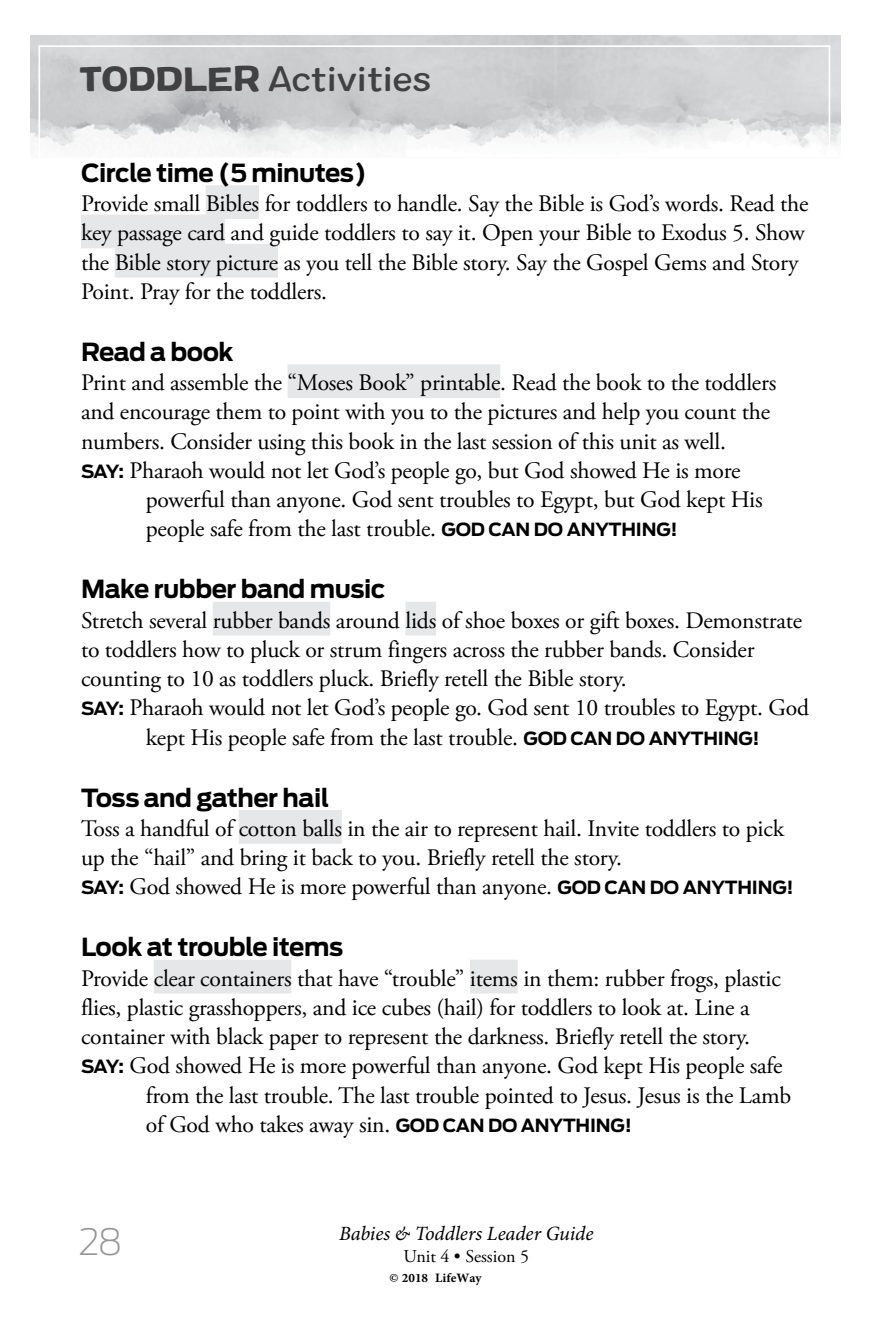
<style>
.page{position:relative;width:871px;height:1317px;background:#fff}
.page>*{position:absolute;margin:0;border:0;box-sizing:border-box;transform-origin:0 0}
.t1{font:200 36px "Antenna";color:#939598}
.t2{font:500 expanded 33.75px "Colby";letter-spacing:-.015em;color:#414042}
.t3{font:700 24.75px "Antenna";letter-spacing:-.02em;color:#000}
.t4{font:23.62px/29.2px "Adobe Garamond Pro";letter-spacing:-.01em;color:#000}
.t5{font:italic 20.25px "Minion Pro";letter-spacing:-.005em;color:#000}
.t6{font:18px "Adobe Garamond Pro";color:#000}
.t7{font:700 18px "Adobe Arabic";color:#000}
.s1{font-family:"Colby Ex Bld";font-weight:400;font-stretch:normal}
.s2{font-family:"Antenna";font-weight:700;font-size:18px}
</style>
<div class="page">
<img style="left:30px;top:35px;width:810px;height:121px">
<div style="left:38px;top:45px;width:792px;height:382px;border:2px solid #fff"></div>
<div style="left:206px;top:185px;width:53px;height:34px;background:#e6e7e8"></div>
<div style="left:81px;top:214px;width:144px;height:34px;background:#e6e7e8"></div>
<div style="left:115px;top:244px;width:163px;height:33px;background:#e6e7e8"></div>
<div style="left:288px;top:364px;width:212px;height:34px;background:#e6e7e8"></div>
<div style="left:213px;top:601px;width:117px;height:34px;background:#e6e7e8"></div>
<div style="left:405px;top:601px;width:31px;height:34px;background:#e6e7e8"></div>
<div style="left:239px;top:810px;width:103px;height:33px;background:#e6e7e8"></div>
<div style="left:154px;top:959px;width:137px;height:34px;background:#e6e7e8"></div>
<div style="left:470px;top:959px;width:48px;height:34px;background:#e6e7e8"></div>
<h2 class="t2" style="left:79px;top:58px;width:354px"><span class="s1">TODDLER</span> Activities</h2>
<p class="t3" style="left:81px;top:158px;width:287px">Circle time (5 minutes)</p>
<p class="t4" style="left:81px;top:190px;width:729px">Provide small Bibles for toddlers to handle. Say the Bible is God’s words. Read the key passage card and guide toddlers to say it. Open your Bible to Exodus 5. Show the Bible story picture as you tell the Bible story. Say the Gospel Gems and Story Point. Pray for the toddlers.</p>
<p class="t3" style="left:81px;top:337px;width:154px">Read a book</p>
<p class="t4" style="left:81px;top:369px;width:697px">Print and assemble the “Moses Book” printable. Read the book to the toddlers and encourage them to point with you to the pictures and help you count the numbers. Consider using this book in the last session of this unit as well.<br><span class="s2">SAY:</span> Pharaoh would not let God’s people go, but God showed He is more</p>
<p class="t4" style="left:146px;top:486px;width:618px">powerful than anyone. God sent troubles to Egypt, but God kept His people safe from the last trouble. <span class="s2">GOD CAN DO ANYTHING!</span></p>
<p class="t3" style="left:81px;top:574px;width:306px">Make rubber band music</p>
<p class="t4" style="left:81px;top:606px;width:722px">Stretch several rubber bands around lids of shoe boxes or gift boxes. Demonstrate</p>
<p class="t4" style="left:81px;top:635px;width:675px">to toddlers how to pluck or strum fingers across the rubber bands. Consider</p>
<p class="t4" style="left:81px;top:665px;width:547px">counting to 10 as toddlers pluck. Briefly retell the Bible story.</p>
<p class="t4" style="left:81px;top:694px;width:729px"><span class="s2">SAY:</span> Pharaoh would not let God’s people go. God sent 10 troubles to Egypt. God</p>
<p class="t4" style="left:146px;top:723px;width:615px">kept His people safe from the last trouble. <span class="s2">GOD CAN DO ANYTHING!</span></p>
<p class="t3" style="left:81px;top:782px;width:250px">Toss and gather hail</p>
<p class="t4" style="left:81px;top:814px;width:714px">Toss a handful of cotton balls in the air to represent hail. Invite toddlers to pick up the “hail” and bring it back to you. Briefly retell the story.<br><span class="s2">SAY:</span> God showed He is more powerful than anyone. <span class="s2">GOD CAN DO ANYTHING!</span></p>
<p class="t3" style="left:81px;top:932px;width:264px">Look at trouble items</p>
<p class="t4" style="left:81px;top:964px;width:701px">Provide clear containers that have “trouble” items in them: rubber frogs, plastic</p>
<p class="t4" style="left:81px;top:993px;width:670px">flies, plastic grasshoppers, and ice cubes (hail) for toddlers to look at. Line a</p>
<p class="t4" style="left:81px;top:1022px;width:671px">container with black paper to represent the darkness. Briefly retell the story.</p>
<p class="t4" style="left:81px;top:1052px;width:703px"><span class="s2">SAY:</span> God showed He is more powerful than anyone. God kept His people safe</p>
<p class="t4" style="left:146px;top:1081px;width:647px">from the last trouble. The last trouble pointed to Jesus. Jesus is the Lamb</p>
<p class="t4" style="left:146px;top:1110px;width:488px">of God who takes away sin. <span class="s2">GOD CAN DO ANYTHING!</span></p>
<h1 class="t1" style="left:79px;top:1220px;width:45px">28</h1>
<p class="t5" style="left:339px;top:1221px;width:256px">Babies &amp; Toddlers Leader Guide</p>
<p class="t6" style="left:403px;top:1245px;width:127px">Unit 4 • Session 5</p>
<p class="t7" style="left:389px;top:1265px;width:94px">© 2018 LifeWay</p>
</div>
